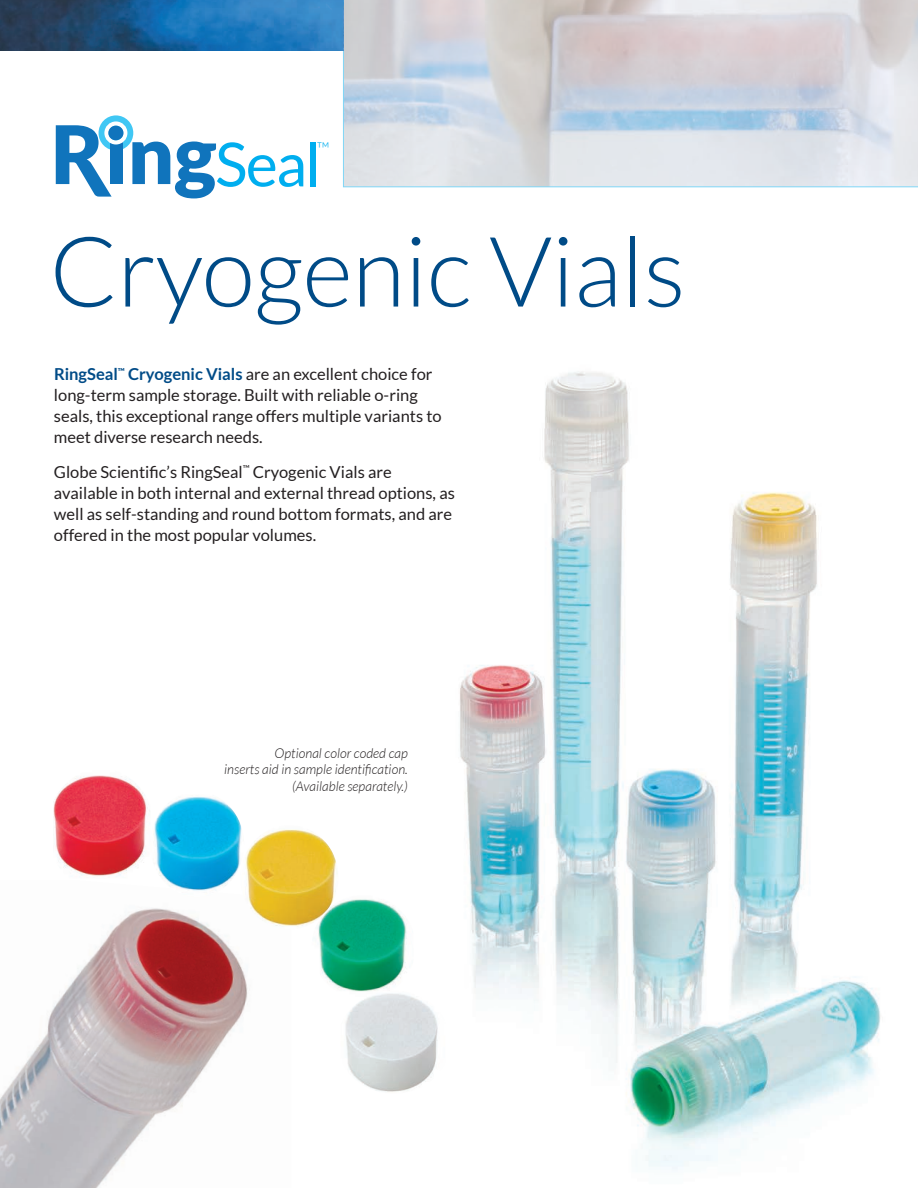
<style>
.page{position:relative;width:918px;height:1188px;background:#fff}
.page>*{position:absolute;margin:0;border:0;box-sizing:border-box;transform-origin:0 0}
.t1{font:300 97.5px "Lato";letter-spacing:-.005em;color:#004b87}
.t2{font:60.9px "Lato";color:#00aeef}
.t3{font:300 18px "Lato";color:#00aeef}
.t4{font:16.5px/21px "Lato";color:#231f20}
.t5{font:italic 300 13.5px/16.5px "Lato";color:#231f20;text-align:right}
.s1{font-weight:700;color:#004b87}
</style>
<div class="page">
<svg style="left:343px;top:0;width:575px;height:187px;background:#d3d6de"></svg>
<img style="left:0;top:0;width:343px;height:51px">
<img style="left:460px;top:371px;width:421px;height:799px">
<img style="left:0;top:908px;width:248px;height:280px">
<img style="left:53px;top:775px;width:95px;height:102px">
<img style="left:154px;top:796px;width:87px;height:95px">
<img style="left:240px;top:825px;width:97px;height:104px">
<img style="left:312px;top:895px;width:104px;height:104px;border-radius:52px">
<img style="left:338px;top:991px;width:100px;height:101px">
<div style="left:99px;top:115px;width:34px;height:36px;background:#40c7f4;border-radius:50%"></div>
<svg style="left:132px;top:141px;width:84px;height:57px"></svg>
<div style="left:104px;top:121px;width:23px;height:24px;border:4px solid #fff;border-radius:50%"></div>
<svg style="left:56px;top:125px;width:67px;height:72px"></svg>
<h2 class="t2" style="left:215px;top:130px;width:107px">Seal</h2>
<p class="t3" style="left:317px;top:139px;width:14px">™</p>
<h1 class="t1" style="left:50px;top:219px;width:638px">Cryogenic Vials</h1>
<p class="t4" style="left:54px;top:364px;width:389px"><span class="s1">RingSeal</span><sup>™</sup> <span class="s1">Cryogenic Vials</span> are an excellent choice for long-term sample storage. Built with reliable o-ring seals, this exceptional range offers multiple variants to meet diverse research needs.</p>
<p class="t4" style="left:54px;top:461px;width:402px">Globe Scientific’s RingSeal<sup>™</sup> Cryogenic Vials are available in both internal and external thread options, as well as self-standing and round bottom formats, and are offered in the most popular volumes.</p>
<p class="t5" style="left:224px;top:745px;width:185px">Optional color coded cap<br>inserts aid in sample identification. (Available separately.)</p>
</div>
